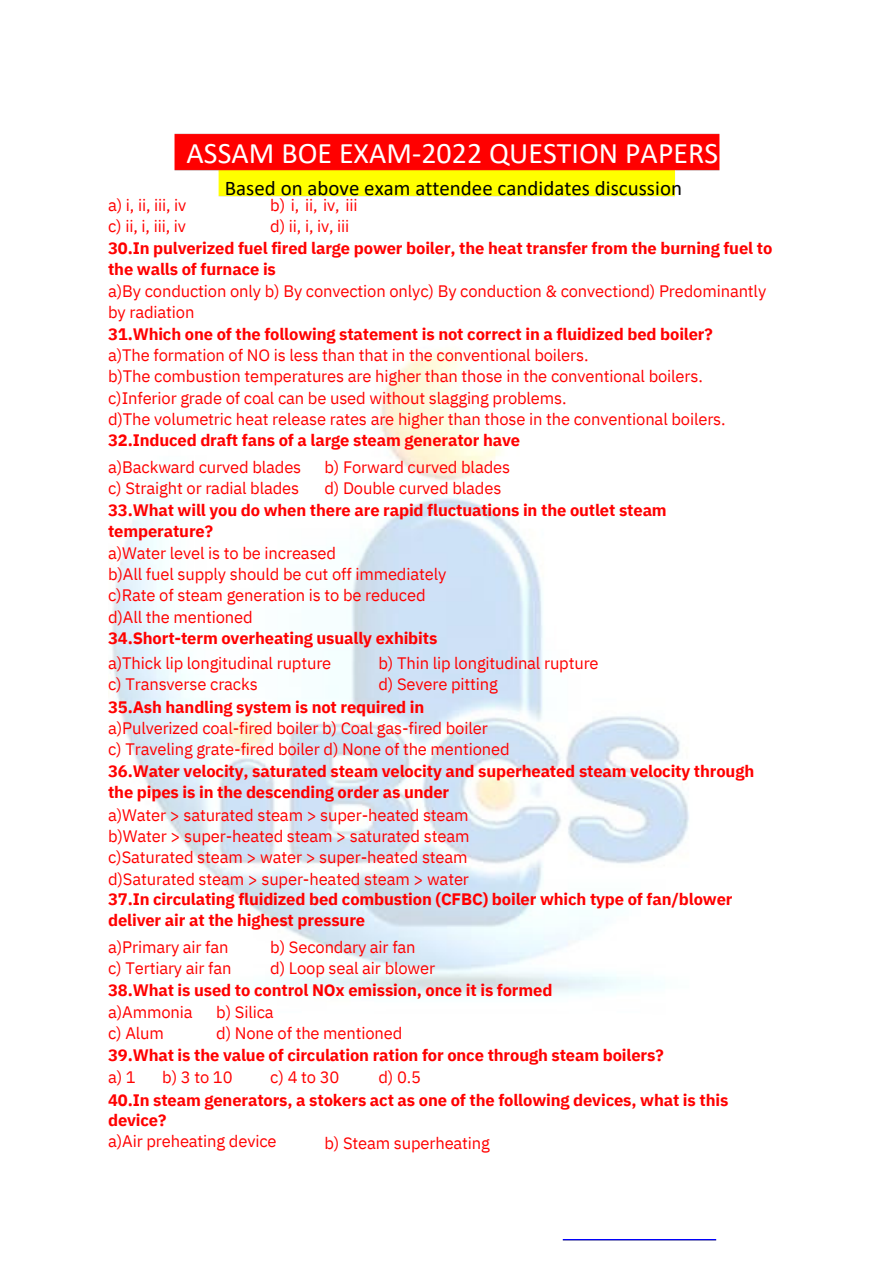
<style>
.page{position:relative;width:894px;height:1264px;background:#fff}
.page>*{position:absolute;margin:0;border:0;box-sizing:border-box;transform-origin:0 0}
.t1{font:29.85px "Calibri";color:#fff}
.t2{font:20.85px "Calibri";color:#000}
.t3{font:16.5px/21.3px "IBM Plex Sans";letter-spacing:-.01em;color:#f00}
.t4{font:700 16.5px/21.3px "IBM Plex Sans";letter-spacing:-.01em;color:#f00}
.s1{font-weight:700}
.s2{font-weight:400}
</style>
<div class="page">
<img style="left:111px;top:350px;width:578px;height:647px">
<img style="left:174px;top:133px;width:546px;height:64px">
<img style="left:562px;top:1239px;width:155px;height:1px">
<p class="t1" style="left:186px;top:140px;width:533px">ASSAM BOE EXAM-2022 QUESTION PAPERS</p>
<p class="t2" style="left:225px;top:180px;width:458px">Based on above exam attendee candidates discussion</p>
<h1 class="t3" style="left:108px;top:194px;width:80px">a) i, ii, iii, iv c) ii, i, iii, iv</h1>
<p class="t3" style="left:270px;top:194px;width:89px">b) i, ii, iv, iii d) ii, i, iv, iii</p>
<p class="t3" style="left:108px;top:237px;width:665px"><span class="s1">30.In pulverized fuel fired large power boiler, the heat transfer from the burning fuel to the walls of furnace is<br></span>a)By conduction only b) By convection onlyc) By conduction &amp; convectiond) Predominantly by radiation<br><span class="s1">31.Which one of the following statement is not correct in a fluidized bed boiler?<br></span>a)The formation of NO is less than that in the conventional boilers.<br>b)The combustion temperatures are higher than those in the conventional boilers. c)Inferior grade of coal can be used without slagging problems.<br>d)The volumetric heat release rates are higher than those in the conventional boilers.<br><span class="s1">32.Induced draft fans of a large steam generator have</span></p>
<p class="t3" style="left:108px;top:456px;width:195px">a)Backward curved blades c) Straight or radial blades</p>
<p class="t3" style="left:324px;top:456px;width:187px">b) Forward curved blades d) Double curved blades</p>
<p class="t3" style="left:108px;top:499px;width:560px"><span class="s1">33.What will you do when there are rapid fluctuations in the outlet steam temperature?<br></span>a)Water level is to be increased<br>b)All fuel supply should be cut off immediately<br>c)Rate of steam generation is to be reduced<br>d)All the mentioned<br><span class="s1">34.Short-term overheating usually exhibits</span></p>
<p class="t3" style="left:108px;top:652px;width:225px">a)Thick lip longitudinal rupture c) Transverse cracks</p>
<p class="t3" style="left:378px;top:652px;width:222px">b) Thin lip longitudinal rupture d) Severe pitting</p>
<p class="t4" style="left:108px;top:695px;width:647px">35.Ash handling system is not required in<br><span class="s2">a)Pulverized coal-fired boiler b) Coal gas-fired boiler<br>c) Traveling grate-fired boiler d) None of the mentioned<br></span>36.Water velocity, saturated steam velocity and superheated steam velocity through the pipes is in the descending order as under</p>
<p class="t3" style="left:108px;top:803px;width:362px">a)Water &gt; saturated steam &gt; super-heated steam</p>
<p class="t3" style="left:108px;top:825px;width:363px">b)Water &gt; super-heated steam &gt; saturated steam</p>
<p class="t3" style="left:108px;top:846px;width:361px">c)Saturated steam &gt; water &gt; super-heated steam</p>
<p class="t3" style="left:108px;top:868px;width:362px">d)Saturated steam &gt; super-heated steam &gt; water</p>
<p class="t4" style="left:108px;top:888px;width:625px">37.In circulating fluidized bed combustion (CFBC) boiler which type of fan/blower deliver air at the highest pressure</p>
<p class="t3" style="left:108px;top:936px;width:125px">a)Primary air fan c) Tertiary air fan</p>
<p class="t3" style="left:270px;top:936px;width:166px">b) Secondary air fan<br>d) Loop seal air blower</p>
<p class="t4" style="left:108px;top:979px;width:445px">38.What is used to control NOx emission, once it is formed</p>
<p class="t3" style="left:108px;top:1001px;width:86px">a)Ammonia</p>
<h2 class="t3" style="left:108px;top:1022px;width:57px">c) Alum</h2>
<p class="t3" style="left:216px;top:1001px;width:59px">b) Silica</p>
<p class="t3" style="left:216px;top:1022px;width:188px">d) None of the mentioned</p>
<p class="t4" style="left:108px;top:1044px;width:557px">39.What is the value of circulation ration for once through steam boilers?</p>
<p class="t3" style="left:108px;top:1066px;width:29px">a) 1</p>
<h2 class="t3" style="left:162px;top:1066px;width:72px">b) 3 to 10</h2>
<p class="t3" style="left:270px;top:1066px;width:71px">c) 4 to 30</p>
<p class="t3" style="left:378px;top:1066px;width:44px">d) 0.5</p>
<p class="t4" style="left:108px;top:1088px;width:621px">40.In steam generators, a stokers act as one of the following devices, what is this</p>
<p class="t4" style="left:108px;top:1109px;width:60px">device?</p>
<p class="t3" style="left:108px;top:1130px;width:170px">a)Air preheating device</p>
<p class="t3" style="left:324px;top:1131px;width:167px">b) Steam superheating</p>
</div>
